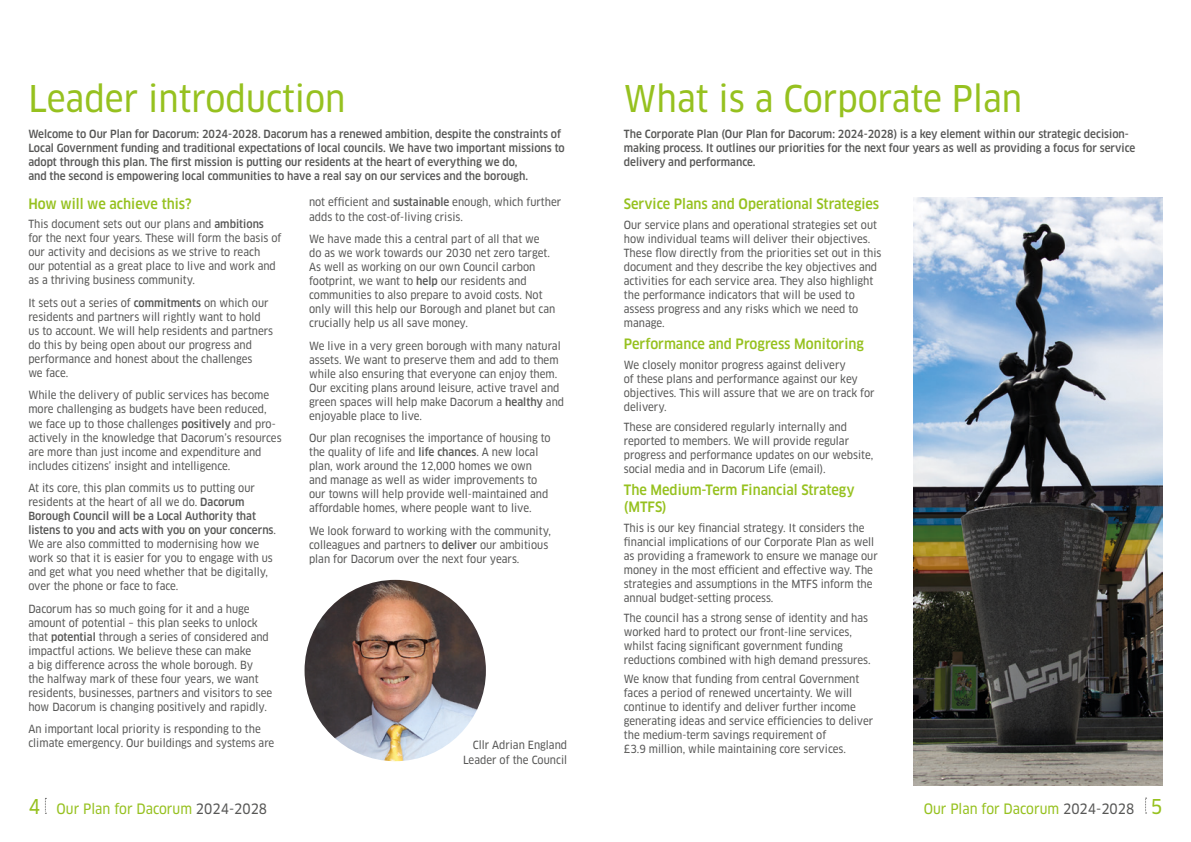
<style>
.page{position:relative;width:1191px;height:842px;background:#fff}
.page>*{position:absolute;margin:0;border:0;box-sizing:border-box;transform-origin:0 0}
.t1{font:36px "Clan OT Narrow News";color:#96c11f}
.t2{font:500 condensed 14px/17px "Clan OT";color:#96c11f}
.t3{font:14px "Clan OT Narrow News";color:#96c11f}
.t4{font:11px/14px "Clan OT Narrow News";color:#575756}
.t5{font:500 condensed 11px/14px "Clan OT";color:#575756}
.s1{font-family:"Clan OT";font-weight:500;font-stretch:condensed}
.s2{font-family:"Clan OT Narrow News";font-weight:400;font-stretch:normal}
.s3{font-size:20px}
.s4{color:#575756}
</style>
<div class="page">
<svg style="left:45px;top:798px;width:1px;height:16px"></svg>
<svg style="left:1145px;top:798px;width:1px;height:16px"></svg>
<img style="left:304px;top:580px;width:182px;height:181px;border-radius:91px">
<img style="left:913px;top:198px;width:249px;height:587px">
<h1 class="t1" style="left:28px;top:77px;width:319px">Leader introduction</h1>
<h1 class="t1" style="left:624px;top:77px;width:400px">What is a Corporate Plan</h1>
<p class="t5" style="left:28px;top:127px;width:538px">Welcome to Our Plan for Dacorum: 2024-2028. Dacorum has a renewed ambition, despite the constraints of Local Government funding and traditional expectations of local councils. We have two important missions to adopt through this plan. The first mission is putting our residents at the heart of everything we do,<br>and the second is empowering local communities to have a real say on our services and the borough.</p>
<p class="t5" style="left:624px;top:127px;width:513px">The Corporate Plan (Our Plan for Dacorum: 2024-2028) is a key element within our strategic decision&shy;making process. It outlines our priorities for the next four years as well as providing a focus for service delivery and performance.</p>
<p class="t2" style="left:624px;top:195px;width:257px">Service Plans and Operational Strategies</p>
<p class="t4" style="left:624px;top:218px;width:259px">Our service plans and operational strategies set out how individual teams will deliver their objectives.<br>These flow directly from the priorities set out in this document and they describe the key objectives and activities for each service area. They also highlight the performance indicators that will be used to assess progress and any risks which we need to manage.</p>
<p class="t2" style="left:624px;top:336px;width:242px">Performance and Progress Monitoring</p>
<p class="t4" style="left:624px;top:358px;width:252px">We closely monitor progress against delivery<br>of these plans and performance against our key objectives. This will assure that we are on track for delivery.</p>
<p class="t4" style="left:624px;top:420px;width:251px">These are considered regularly internally and reported to members. We will provide regular progress and performance updates on our website, social media and in Dacorum Life (email).</p>
<p class="t2" style="left:624px;top:482px;width:232px">The Medium-Term Financial Strategy (MTFS)</p>
<p class="t4" style="left:624px;top:521px;width:255px">This is our key financial strategy. It considers the financial implications of our Corporate Plan as well as providing a framework to ensure we manage our money in the most efficient and effective way. The strategies and assumptions in the MTFS inform the annual budget-setting process.</p>
<p class="t4" style="left:624px;top:611px;width:248px">The council has a strong sense of identity and has worked hard to protect our front-line services, whilst facing significant government funding reductions combined with high demand pressures.</p>
<p class="t4" style="left:624px;top:672px;width:251px">We know that funding from central Government faces a period of renewed uncertainty. We will continue to identify and deliver further income generating ideas and service efficiencies to deliver the medium-term savings requirement of<br>£3.9 million, while maintaining core services.</p>
<p class="t2" style="left:28px;top:195px;width:165px">How will we achieve this?</p>
<p class="t4" style="left:28px;top:217px;width:255px">This document sets out our plans and <span class="s1">ambitions<br></span>for the next four years. These will form the basis of our activity and decisions as we strive to reach<br>our potential as a great place to live and work and as a thriving business community.</p>
<p class="t4" style="left:28px;top:296px;width:246px">It sets out a series of <span class="s1">commitments</span> on which our residents and partners will rightly want to hold us to account. We will help residents and partners do this by being open about our progress and performance and honest about the challenges<br>we face.</p>
<p class="t4" style="left:28px;top:388px;width:255px">While the delivery of public services has become more challenging as budgets have been reduced, we face up to those challenges <span class="s1">positively</span> and pro&shy;actively in the knowledge that Dacorum’s resources are more than just income and expenditure and includes citizens’ insight and intelligence.</p>
<p class="t4" style="left:28px;top:481px;width:228px">At its core, this plan commits us to putting our residents at the heart of all we do. <span class="s1">Dacorum</span></p>
<p class="t5" style="left:28px;top:509px;width:249px">Borough Council will be a Local Authority that listens to you and acts with you on your concerns<span class="s2">.</span></p>
<p class="t4" style="left:28px;top:537px;width:246px">We are also committed to modernising how we work so that it is easier for you to engage with us and get what you need whether that be digitally, over the phone or face to face.</p>
<p class="t4" style="left:28px;top:601px;width:245px">Dacorum has so much going for it and a huge amount of potential – this plan seeks to unlock that <span class="s1">potential</span> through a series of considered and impactful actions. We believe these can make<br>a big difference across the whole borough. By<br>the halfway mark of these four years, we want residents, businesses, partners and visitors to see how Dacorum is changing positively and rapidly.</p>
<p class="t4" style="left:28px;top:722px;width:247px">An important local priority is responding to the climate emergency. Our buildings and systems are</p>
<p class="t4" style="left:309px;top:195px;width:254px">not efficient and <span class="s1">sustainable</span> enough, which further adds to the cost-of-living crisis.</p>
<p class="t4" style="left:309px;top:232px;width:248px">We have made this a central part of all that we<br>do as we work towards our 2030 net zero target.<br>As well as working on our own Council carbon footprint, we want to <span class="s1">help</span> our residents and communities to also prepare to avoid costs. Not only will this help our Borough and planet but can crucially help us all save money.</p>
<p class="t4" style="left:309px;top:338px;width:256px">We live in a very green borough with many natural assets. We want to preserve them and add to them while also ensuring that everyone can enjoy them.<br>Our exciting plans around leisure, active travel and green spaces will help make Dacorum a <span class="s1">healthy</span> and enjoyable place to live.</p>
<p class="t4" style="left:309px;top:431px;width:243px">Our plan recognises the importance of housing to the quality of life and <span class="s1">life chances</span>. A new local plan, work around the 12,000 homes we own and manage as well as wider improvements to our towns will help provide well-maintained and affordable homes, where people want to live.</p>
<p class="t4" style="left:309px;top:524px;width:243px">We look forward to working with the community, colleagues and partners to <span class="s1">deliver</span> our ambitious plan for Dacorum over the next four years.</p>
<p class="t4" style="left:463px;top:737px;width:106px;line-height:14.8px;text-align:right">Cllr Adrian England<br>Leader of the Council</p>
<p class="t3" style="left:28px;top:800px;width:240px"><span class="s3">4</span> Our Plan for Dacorum <span class="s4">2024-2028</span></p>
<p class="t3" style="left:923px;top:800px;width:240px">Our Plan for Dacorum <span class="s4">2024-2028</span> <span class="s3">5</span></p>
</div>
